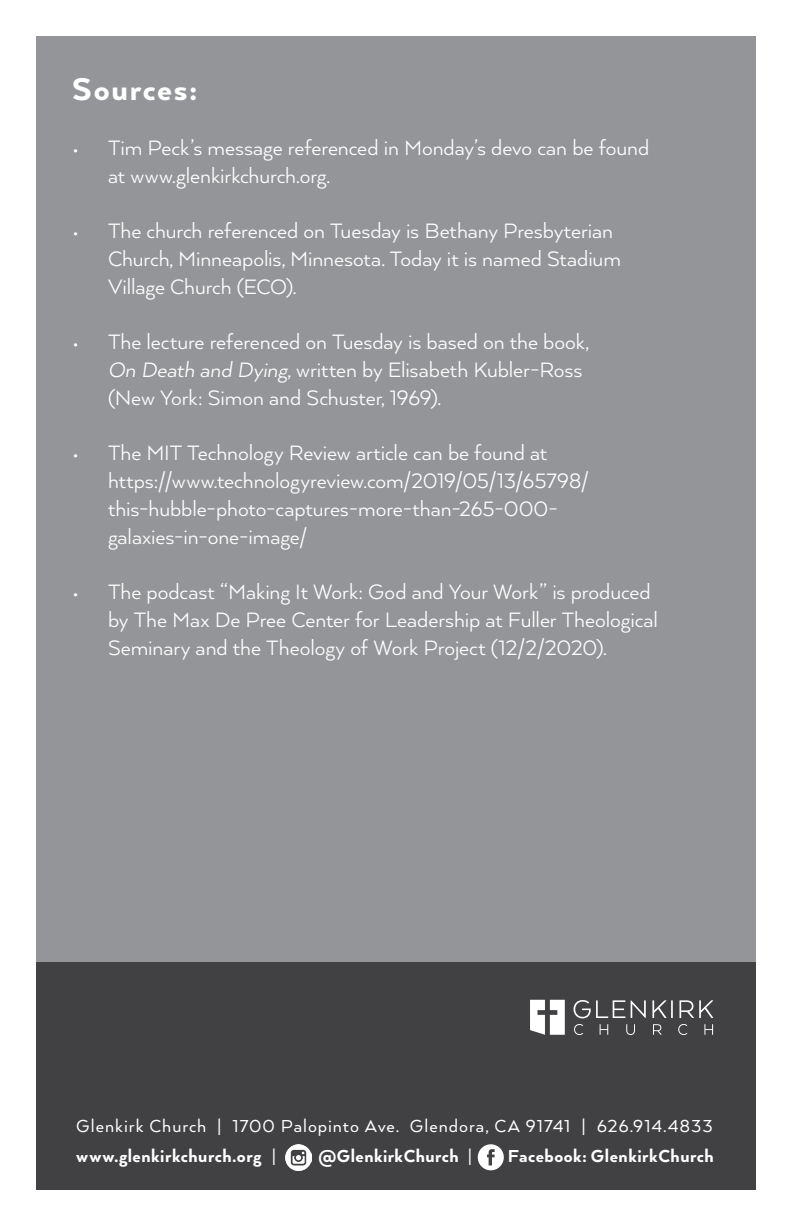
<style>
.page{position:relative;width:792px;height:1224px;background:#fff}
.page>*{position:absolute;margin:0;border:0;box-sizing:border-box;transform-origin:0 0}
.Header_1{font:800 36px "Arquitecta";letter-spacing:.045em;color:#fff}
.t1{font:24px/28px "Arquitecta";letter-spacing:-.005em;color:#fff}
.t2{font:800 20px "Arquitecta";letter-spacing:.025em;color:#fff}
.t3{font:20px "Arquitecta";letter-spacing:.045em;color:#fff}
.s1{font-style:italic}
.s2{font-weight:400}
</style>
<div class="page">
<div style="left:36px;top:959px;width:720px;height:230px;background:#414042"></div>
<div style="left:36px;top:36px;width:720px;height:926px;background:#939598"></div>
<svg style="left:574px;top:1000px;width:51px;height:18px"></svg>
<svg style="left:631px;top:1000px;width:15px;height:18px"></svg>
<svg style="left:652px;top:1000px;width:21px;height:18px"></svg>
<svg style="left:679px;top:1000px;width:34px;height:18px"></svg>
<svg style="left:530px;top:1000px;width:35px;height:35px"></svg>
<svg style="left:574px;top:1024px;width:9px;height:11px"></svg>
<svg style="left:600px;top:1024px;width:8px;height:11px"></svg>
<svg style="left:626px;top:1024px;width:9px;height:11px"></svg>
<svg style="left:653px;top:1024px;width:9px;height:11px"></svg>
<svg style="left:678px;top:1024px;width:9px;height:11px"></svg>
<svg style="left:704px;top:1024px;width:9px;height:11px"></svg>
<svg style="left:478px;top:1144px;width:26px;height:26px"></svg>
<img style="left:285px;top:1144px;width:27px;height:27px">
<p class="Header_1" style="left:72px;top:67px;width:127px">Sources:</p>
<p class="t1" style="left:108px;top:133px;width:543px;text-indent:-36px">• Tim Peck’s message referenced in Monday’s devo can be found at www.glenkirkchurch.org.</p>
<p class="t1" style="left:108px;top:216px;width:514px;text-indent:-36px">• The church referenced on Tuesday is Bethany Presbyterian<br>Church, Minneapolis, Minnesota. Today it is named Stadium<br>Village Church (ECO).</p>
<p class="t1" style="left:108px;top:327px;width:482px;text-indent:-36px">• The lecture referenced on Tuesday is based on the book,<br><span class="s1">On Death and Dying</span>, written by Elisabeth Kubler-Ross (New York: Simon and Schuster, 1969).</p>
<p class="t1" style="left:108px;top:438px;width:483px;text-indent:-36px">• The MIT Technology Review article can be found at https://www.technologyreview.com/2019/05/13/65798/ this-hubble-photo-captures-more-than-265-000- galaxies-in-one-image/</p>
<p class="t1" style="left:108px;top:577px;width:552px;text-indent:-36px">• The podcast “Making It Work: God and Your Work” is produced by The Max De Pree Center for Leadership at Fuller Theological<br>Seminary and the Theology of Work Project (12/2/2020).</p>
<p class="t3" style="left:76px;top:1114px;width:638px">Glenkirk Church | 1700 Palopinto Ave. Glendora, CA 91741 | 626.914.4833</p>
<p class="t2" style="left:76px;top:1144px;width:201px">www.glenkirkchurch.org <span class="s2">|</span></p>
<p class="t2" style="left:318px;top:1144px;width:155px">@GlenkirkChurch <span class="s2">|</span></p>
<p class="t2" style="left:508px;top:1144px;width:207px">Facebook: GlenkirkChurch</p>
</div>
